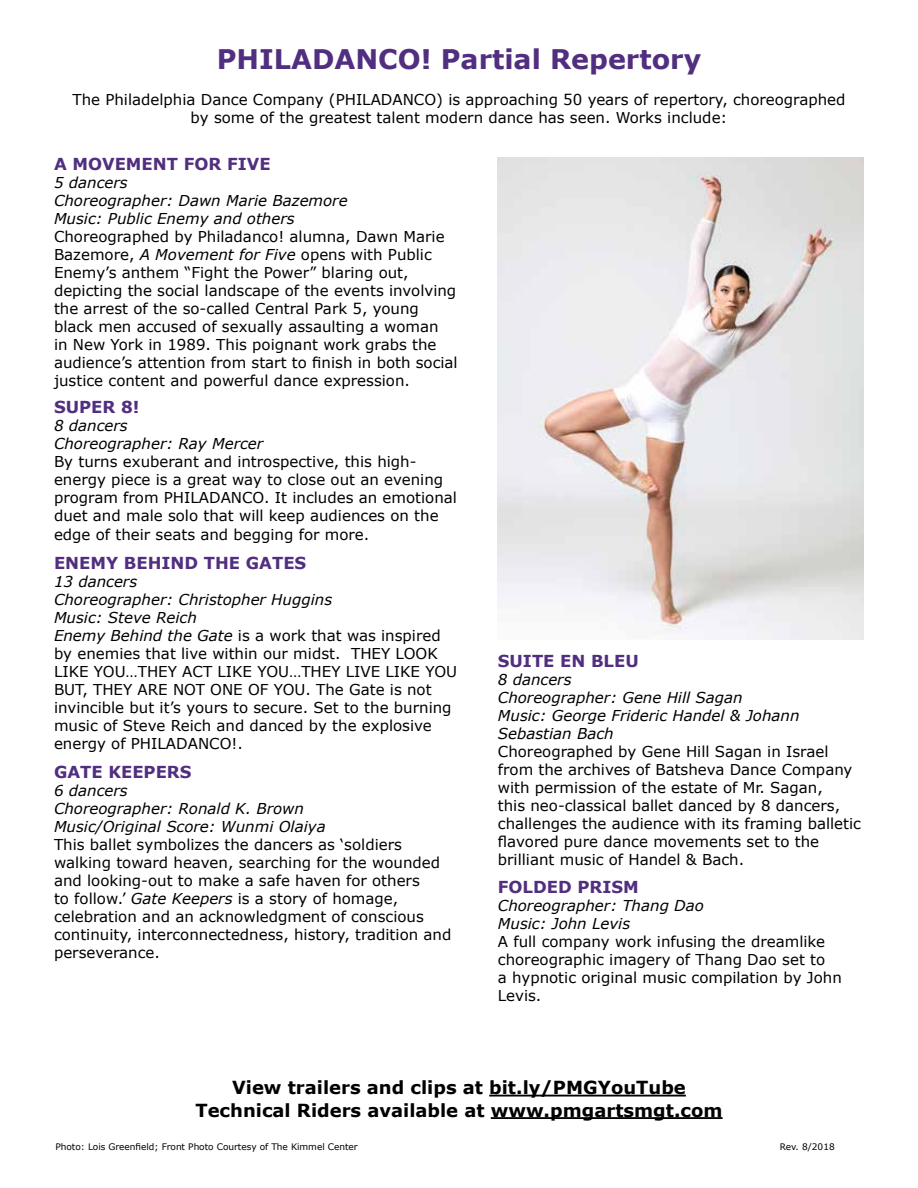
<style>
.page{position:relative;width:918px;height:1188px;background:#fff}
.page>*{position:absolute;margin:0;border:0;box-sizing:border-box;transform-origin:0 0}
.t1{font:700 27px "Verdana";color:#512e7f}
.t2{font:700 18px/22.5px "Verdana";color:#000;text-align:center}
.t3{font:700 16.5px "Verdana";color:#512e7f}
.t4{font:15px/18px "Verdana";color:#000}
.t5{font:italic 15px/18px "Verdana";color:#000}
.t6{font:9px "Verdana";letter-spacing:-.005em;color:#000}
.s1{font-style:italic}
</style>
<div class="page">
<hr style="left:489px;top:1095px;width:197px;height:2px;background:#000">
<hr style="left:491px;top:1117px;width:232px;height:2px;background:#000">
<img style="left:498px;top:157px;width:366px;height:483px">
<h1 class="t1" style="left:217px;top:40px;width:486px">PHILADANCO! Partial Repertory</h1>
<p class="t4" style="left:72px;top:90px;width:775px;text-align:center">The Philadelphia Dance Company (PHILADANCO) is approaching 50 years of repertory, choreographed by some of the greatest talent modern dance has seen. Works include:</p>
<p class="t3" style="left:54px;top:152px;width:218px">A MOVEMENT FOR FIVE</p>
<p class="t5" style="left:54px;top:173px;width:295px">5 dancers<br>Choreographer: Dawn Marie Bazemore<br>Music: Public Enemy and others</p>
<p class="t4" style="left:54px;top:227px;width:405px">Choreographed by Philadanco! alumna, Dawn Marie Bazemore, <span class="s1">A Movement for Five</span> opens with Public Enemy’s anthem “Fight the Power” blaring out, depicting the social landscape of the events involving the arrest of the so-called Central Park 5, young black men accused of sexually assaulting a woman<br>in New York in 1989. This poignant work grabs the audience’s attention from start to finish in both social justice content and powerful dance expression.</p>
<p class="t3" style="left:54px;top:395px;width:87px">SUPER 8!</p>
<p class="t5" style="left:54px;top:416px;width:211px">8 dancers<br>Choreographer: Ray Mercer</p>
<p class="t4" style="left:54px;top:452px;width:405px">By turns exuberant and introspective, this high&shy;energy piece is a great way to close out an evening program from PHILADANCO. It includes an emotional duet and male solo that will keep audiences on the</p>
<p class="t4" style="left:54px;top:526px;width:317px">edge of their seats and begging for more.</p>
<p class="t3" style="left:54px;top:552px;width:254px">ENEMY BEHIND THE GATES</p>
<p class="t4" style="left:54px;top:573px;width:405px"><span class="s1">13 dancers<br>Choreographer: Christopher Huggins<br>Music: Steve Reich<br>Enemy Behind the Gate</span> is a work that was inspired by enemies that live within our midst. THEY LOOK LIKE YOU…THEY ACT LIKE YOU…THEY LIVE LIKE YOU BUT, THEY ARE NOT ONE OF YOU. The Gate is not invincible but it’s yours to secure. Set to the burning music of Steve Reich and danced by the explosive energy of PHILADANCO!.</p>
<p class="t3" style="left:54px;top:760px;width:139px">GATE KEEPERS</p>
<p class="t5" style="left:54px;top:781px;width:273px">6 dancers<br>Choreographer: Ronald K. Brown<br>Music/Original Score: Wunmi Olaiya</p>
<p class="t4" style="left:54px;top:835px;width:399px">This ballet symbolizes the dancers as ‘soldiers walking toward heaven, searching for the wounded and looking-out to make a safe haven for others<br>to follow.’ <span class="s1">Gate Keepers</span> is a story of homage, celebration and an acknowledgment of conscious continuity, interconnectedness, history, tradition and perseverance.</p>
<p class="t3" style="left:498px;top:649px;width:142px">SUITE EN BLEU</p>
<p class="t5" style="left:498px;top:670px;width:303px">8 dancers<br>Choreographer: Gene Hill Sagan<br>Music: George Frideric Handel &amp; Johann<br>Sebastian Bach</p>
<p class="t4" style="left:498px;top:742px;width:365px">Choreographed by Gene Hill Sagan in Israel from the archives of Batsheva Dance Company with permission of the estate of Mr. Sagan,<br>this neo-classical ballet danced by 8 dancers, challenges the audience with its framing balletic flavored pure dance movements set to the brilliant music of Handel &amp; Bach.</p>
<p class="t3" style="left:498px;top:876px;width:142px">FOLDED PRISM</p>
<p class="t5" style="left:498px;top:897px;width:208px">Choreographer: Thang Dao<br>Music: John Levis</p>
<p class="t4" style="left:498px;top:933px;width:346px">A full company work infusing the dreamlike choreographic imagery of Thang Dao set to<br>a hypnotic original music compilation by John Levis.</p>
<p class="t2" style="left:195px;top:1076px;width:529px">View trailers and clips at bit.ly/PMGYouTube<br>Technical Riders available at www.pmgartsmgt.com</p>
<p class="t6" style="left:56px;top:1140px;width:304px">Photo: Lois Greenfield; Front Photo Courtesy of The Kimmel Center</p>
<p class="t6" style="left:780px;top:1140px;width:57px">Rev. 8/2018</p>
</div>
